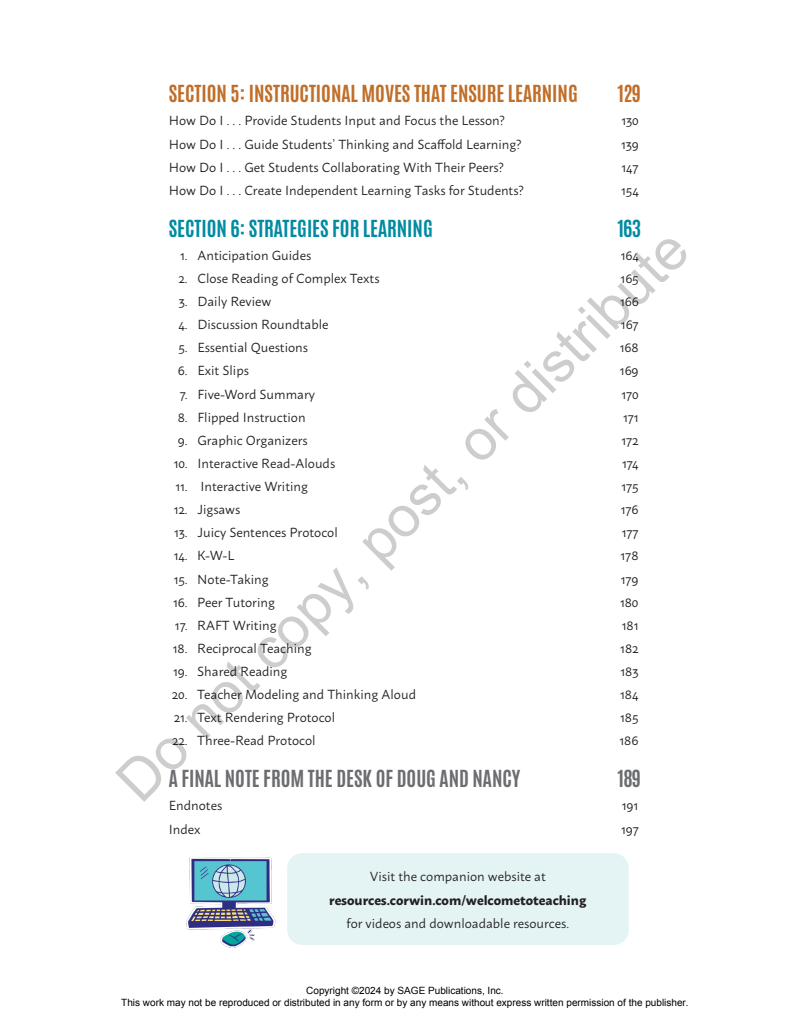
<style>
.page{position:relative;width:810px;height:1035px;background:#fff}
.page>*{position:absolute;margin:0;border:0;box-sizing:border-box;transform-origin:0 0}
.t1{font:57.5px "Arial";color:rgb(0 0 0/.2)}
.t2{font:700 20px "Antonio";color:#c06e29}
.t3{font:700 20px "Antonio";color:#6c6d70}
.t4{font:700 20px "Antonio";color:#008ba2}
.t5{font:13.12px "Macho";color:#231f20}
.t6{font:700 13.12px "Macho";color:#231f20}
.t7{font:10px/12px "Arial";color:#000;text-align:center}
</style>
<div class="page">
<div style="left:287px;top:853px;width:342px;height:92px;background:#e4f4f5;border-radius:15px"></div>
<img style="left:186px;top:857px;width:90px;height:91px">
<h2 class="t2" style="left:169px;top:80px;width:411px">SECTION 5: INSTRUCTIONAL MOVES THAT ENSURE LEARNING</h2>
<h2 class="t2" style="left:617px;top:80px;width:25px">129</h2>
<p class="t5" style="left:169px;top:109px;width:337px">How Do I . . . Provide Students Input and Focus the Lesson?</p>
<p class="t5" style="left:621px;top:109px;width:19px">130</p>
<p class="t5" style="left:169px;top:132px;width:354px">How Do I . . . Guide Students’ Thinking and Scaffold Learning?</p>
<p class="t5" style="left:621px;top:132px;width:19px">139</p>
<p class="t5" style="left:169px;top:156px;width:336px">How Do I . . . Get Students Collaborating With Their Peers?</p>
<p class="t5" style="left:621px;top:156px;width:19px">147</p>
<p class="t5" style="left:169px;top:179px;width:356px">How Do I . . . Create Independent Learning Tasks for Students?</p>
<p class="t5" style="left:621px;top:179px;width:19px">154</p>
<h2 class="t4" style="left:169px;top:214px;width:266px">SECTION 6: STRATEGIES FOR LEARNING</h2>
<h2 class="t4" style="left:617px;top:214px;width:25px">163</h2>
<p class="t5" style="left:180px;top:244px;width:133px">1. Anticipation Guides</p>
<p class="t5" style="left:621px;top:244px;width:19px">164</p>
<p class="t5" style="left:179px;top:267px;width:202px">2. Close Reading of Complex Texts</p>
<p class="t5" style="left:621px;top:267px;width:20px">165</p>
<p class="t5" style="left:179px;top:290px;width:94px">3. Daily Review</p>
<p class="t5" style="left:620px;top:290px;width:20px">166</p>
<p class="t5" style="left:179px;top:313px;width:151px">4. Discussion Roundtable</p>
<p class="t5" style="left:621px;top:313px;width:19px">167</p>
<p class="t5" style="left:179px;top:336px;width:131px">5. Essential Questions</p>
<p class="t5" style="left:620px;top:336px;width:20px">168</p>
<p class="t5" style="left:178px;top:359px;width:73px">6. Exit Slips</p>
<p class="t5" style="left:620px;top:359px;width:20px">169</p>
<p class="t5" style="left:180px;top:382px;width:137px">7. Five-Word Summary</p>
<p class="t5" style="left:621px;top:382px;width:19px">170</p>
<p class="t5" style="left:178px;top:406px;width:129px">8. Flipped Instruction</p>
<p class="t5" style="left:623px;top:406px;width:17px">171</p>
<p class="t5" style="left:178px;top:429px;width:131px">9. Graphic Organizers</p>
<p class="t5" style="left:622px;top:429px;width:19px">172</p>
<p class="t5" style="left:174px;top:452px;width:163px">10. Interactive Read-Alouds</p>
<p class="t5" style="left:622px;top:452px;width:18px">174</p>
<p class="t5" style="left:175px;top:475px;width:134px">11. Interactive Writing</p>
<p class="t5" style="left:622px;top:475px;width:18px">175</p>
<p class="t5" style="left:174px;top:498px;width:68px">12. Jigsaws</p>
<p class="t5" style="left:621px;top:498px;width:19px">176</p>
<p class="t5" style="left:174px;top:521px;width:165px">13. Juicy Sentences Protocol</p>
<p class="t5" style="left:622px;top:521px;width:18px">177</p>
<p class="t5" style="left:174px;top:544px;width:62px">14. K-W-L</p>
<p class="t5" style="left:621px;top:544px;width:19px">178</p>
<p class="t5" style="left:174px;top:567px;width:97px">15. Note-Taking</p>
<p class="t5" style="left:621px;top:567px;width:19px">179</p>
<p class="t5" style="left:173px;top:591px;width:103px">16. Peer Tutoring</p>
<p class="t5" style="left:620px;top:591px;width:20px">180</p>
<p class="t5" style="left:175px;top:614px;width:103px">17. RAFT Writing</p>
<p class="t5" style="left:622px;top:614px;width:18px">181</p>
<p class="t5" style="left:173px;top:637px;width:140px">18. Reciprocal Teaching</p>
<p class="t5" style="left:620px;top:637px;width:20px">182</p>
<p class="t5" style="left:173px;top:660px;width:116px">19. Shared Reading</p>
<p class="t5" style="left:621px;top:660px;width:19px">183</p>
<p class="t5" style="left:172px;top:683px;width:246px">20. Teacher Modeling and Thinking Aloud</p>
<p class="t5" style="left:620px;top:683px;width:20px">184</p>
<p class="t5" style="left:174px;top:706px;width:163px">21. Text Rendering Protocol</p>
<p class="t5" style="left:620px;top:706px;width:20px">185</p>
<p class="t5" style="left:172px;top:729px;width:145px">22. Three-Read Protocol</p>
<p class="t5" style="left:620px;top:729px;width:20px">186</p>
<h2 class="t3" style="left:169px;top:765px;width:353px">A FINAL NOTE FROM THE DESK OF DOUG AND NANCY</h2>
<h2 class="t3" style="left:617px;top:765px;width:25px">189</h2>
<p class="t5" style="left:169px;top:794px;width:55px">Endnotes</p>
<p class="t5" style="left:622px;top:794px;width:18px">191</p>
<p class="t5" style="left:169px;top:817px;width:33px">Index</p>
<p class="t5" style="left:621px;top:817px;width:19px">197</p>
<p class="t5" style="left:370px;top:865px;width:178px">Visit the companion website at</p>
<p class="t6" style="left:329px;top:888px;width:259px">resources.corwin.com/welcometoteaching</p>
<p class="t5" style="left:346px;top:912px;width:224px">for videos and downloadable resources.</p>
<h1 class="t1" style="left:100px;top:764px;width:781px;rotate:-45deg">Do not copy, post, or distribute</h1>
<p class="t7" style="left:121px;top:984px;width:569px">Copyright ©2024 by SAGE Publications, Inc.<br>This work may not be reproduced or distributed in any form or by any means without express written permission of the publisher.</p>
</div>
